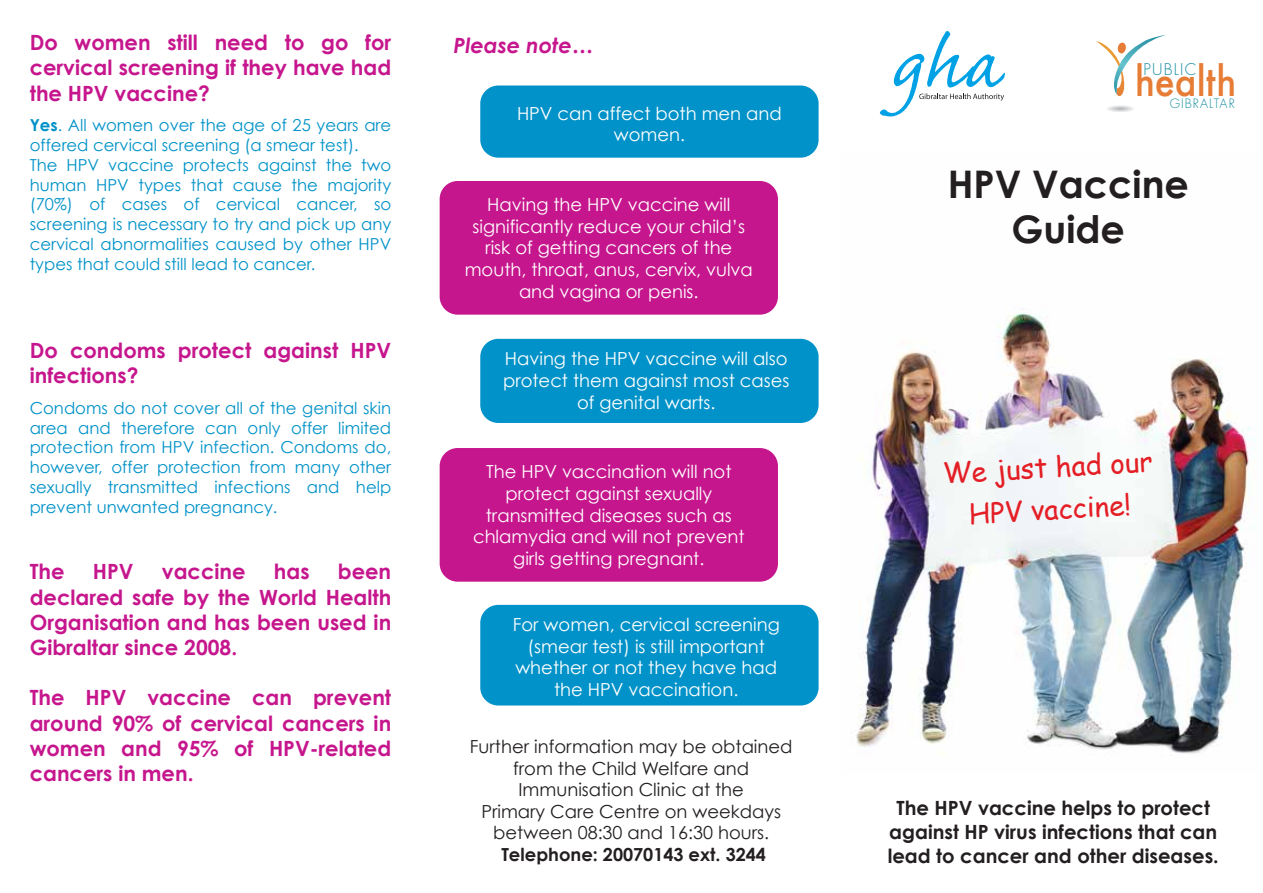
<style>
.page{position:relative;width:1263px;height:893px;background:#fff}
.page>*{position:absolute;margin:0;border:0;box-sizing:border-box;transform-origin:0 0}
.t1{font:500 39.9px "Futura";color:#e67c35;scale:.91 1}
.t2{font:700 38.1px/45.6px "Century Gothic";color:#231f20;text-align:center}
.t3{font:27.75px/42px "Comic Sans MS";color:#e41e25;text-align:center}
.t4{font:700 21px/25.2px "Century Gothic";color:#c6168d;text-align:justify}
.t5{font:italic 700 21px "Century Gothic";color:#c6168d}
.t6{font:700 19.65px/23.5px "Century Gothic";color:#231f20;text-align:center}
.t7{font:18px/21.6px "Century Gothic";color:#fff;text-align:center}
.t8{font:18px/21.6px "Century Gothic";color:#231f20;text-align:center}
.t9{font:16.5px/19.8px "Century Gothic";color:#0092c8}
.t10{font:300 15.75px "Futura";letter-spacing:.08em;color:#1a8fa2}
.t11{font:300 12.6px "Futura";letter-spacing:.08em;color:#1a8fa2}
.s1{font-weight:700}
</style>
<div class="page">
<img style="left:856px;top:309px;width:396px;height:446px">
<svg style="left:1096px;top:34px;width:70px;height:78px"></svg>
<div style="left:480px;top:86px;width:338px;height:72px;background:#0092c8;border-radius:18px"></div>
<div style="left:440px;top:181px;width:338px;height:134px;background:#c6168d;border-radius:18px"></div>
<div style="left:480px;top:339px;width:338px;height:84px;background:#0092c8;border-radius:18px"></div>
<div style="left:480px;top:605px;width:338px;height:100px;background:#0092c8;border-radius:18px"></div>
<div style="left:440px;top:448px;width:338px;height:134px;background:#c6168d;border-radius:18px"></div>
<svg style="left:880px;top:31px;width:125px;height:86px"></svg>
<p class="t4" style="left:30px;top:29px;width:363px">Do women still need to go for cervical screening if they have had the HPV vaccine?</p>
<p class="t9" style="left:30px;top:115px;width:363px"><span class="s1">Yes</span>. All women over the age of 25 years are offered cervical screening (a smear test).<br>The HPV vaccine protects against the two human HPV types that cause the majority (70%) of cases of cervical cancer, so screening is necessary to try and pick up any cervical abnormalities caused by other HPV types that could still lead to cancer.</p>
<p class="t4" style="left:30px;top:337px;width:363px">Do condoms protect against HPV infections?</p>
<p class="t9" style="left:30px;top:398px;width:363px;text-align:justify">Condoms do not cover all of the genital skin area and therefore can only offer limited protection from HPV infection. Condoms do, however, offer protection from many other sexually transmitted infections and help prevent unwanted pregnancy.</p>
<p class="t4" style="left:30px;top:559px;width:36px">The</p>
<p class="t4" style="left:93px;top:559px;width:42px">HPV</p>
<p class="t4" style="left:162px;top:559px;width:85px">vaccine</p>
<p class="t4" style="left:274px;top:559px;width:37px">has</p>
<p class="t4" style="left:30px;top:559px;width:363px;text-indent:308px">been declared safe by the World Health Organisation and has been used in Gibraltar since 2008.</p>
<p class="t4" style="left:30px;top:685px;width:363px">The HPV vaccine can prevent around 90% of cervical cancers in women and 95% of HPV-related cancers in men.</p>
<p class="t5" style="left:454px;top:32px;width:141px">Please note…</p>
<p class="t7" style="left:517px;top:102px;width:266px">HPV can affect both men and women.</p>
<p class="t7" style="left:465px;top:194px;width:290px">Having the HPV vaccine will significantly reduce your child’s risk of getting cancers of the mouth, throat, anus, cervix, vulva and vagina or penis.</p>
<p class="t7" style="left:503px;top:348px;width:288px">Having the HPV vaccine will also protect them against most cases of genital warts.</p>
<p class="t7" style="left:473px;top:461px;width:273px">The HPV vaccination will not protect against sexually transmitted diseases such as chlamydia and will not prevent girls getting pregnant.</p>
<p class="t7" style="left:513px;top:613px;width:269px">For women, cervical screening (smear test) is still important whether or not they have had the HPV vaccination.</p>
<p class="t8" style="left:470px;top:735px;width:324px">Further information may be obtained from the Child Welfare and<br>Immunisation Clinic at the<br>Primary Care Centre on weekdays between 08:30 and 16:30 hours.<br><span class="s1">Telephone: 20070143 ext. 3244</span></p>
<p class="t10" style="left:1143px;top:59px;width:55px">PUBLIC</p>
<p class="t1" style="left:1135px;top:54px;width:113px">health</p>
<p class="t11" style="left:1170px;top:96px;width:66px">GIBRALTAR</p>
<p class="t2" style="left:948px;top:160px;width:243px">HPV Vaccine<br>Guide</p>
<p class="t3" style="left:942px;top:451px;width:211px;rotate:-3deg">We just had our<br>HPV vaccine!</p>
<p class="t6" style="left:888px;top:796px;width:333px">The HPV vaccine helps to protect against HP virus infections that can lead to cancer and other diseases.</p>
</div>
